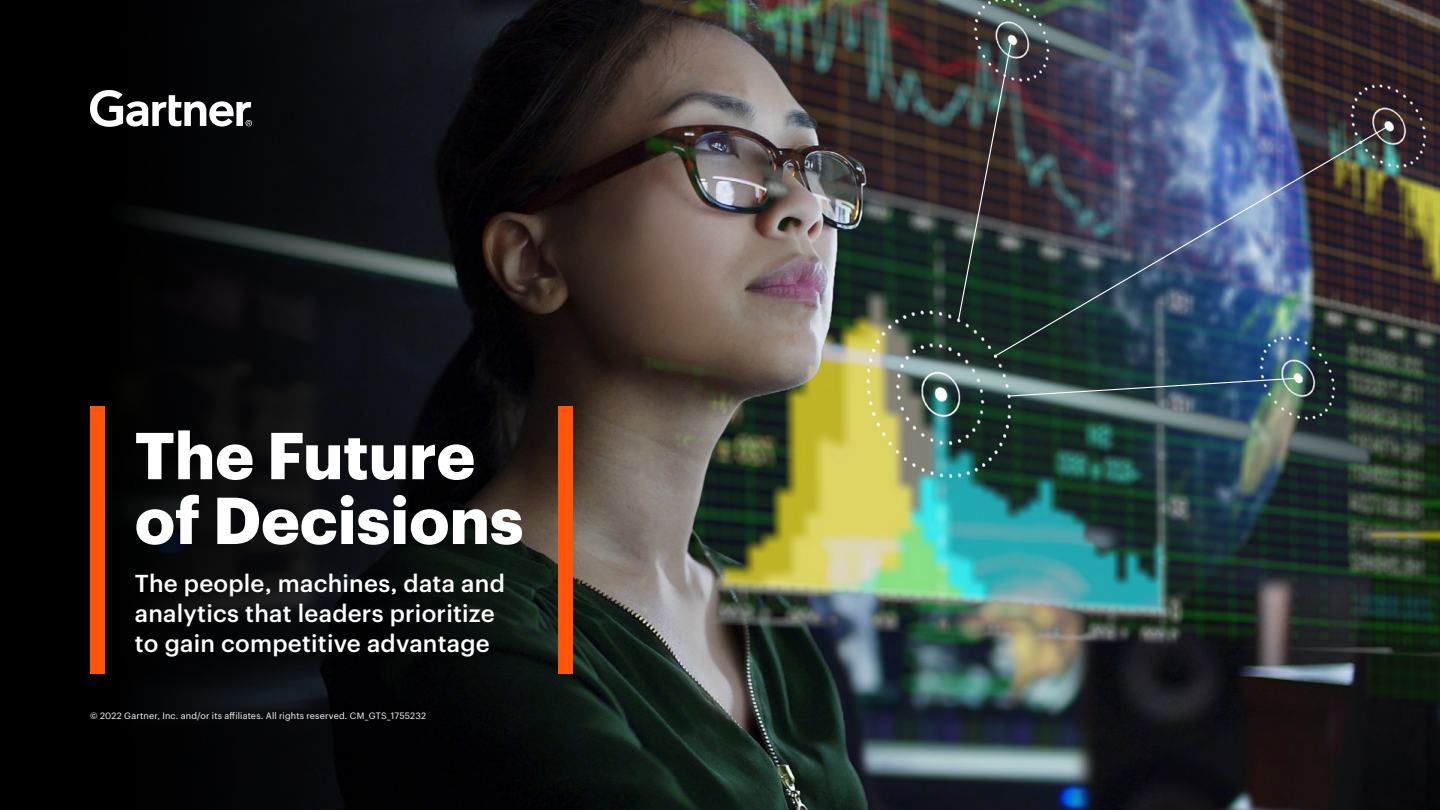
<style>
.page{position:relative;width:1440px;height:810px;background:#fff}
.page>*{position:absolute;margin:0;border:0;box-sizing:border-box;transform-origin:0 0}
.t1{font:700 64.8px/64.8px "Graphik";color:#fff}
.t2{font:500 24px/30px "Graphik";letter-spacing:.01em;color:#fff}
.t3{font:9px "Graphik";letter-spacing:.02em;color:#fff}
</style>
<div class="page">
<img style="left:0;top:0;width:1437px;height:810px">
<svg style="left:957px;top:38px;width:56px;height:283px;background:#383c3a"></svg>
<img style="left:994px;top:124px;width:396px;height:233px">
<svg style="left:90px;top:90px;width:162px;height:37px"></svg>
<div style="left:90px;top:406px;width:14px;height:268px;background:#ff540a"></div>
<div style="left:558px;top:406px;width:14px;height:268px;background:#ff540a"></div>
<h1 class="t1" style="left:135px;top:418px;width:390px">The Future of Decisions</h1>
<p class="t2" style="left:135px;top:566px;width:372px">The people, machines, data and analytics that leaders prioritize to gain competitive advantage</p>
<p class="t3" style="left:90px;top:709px;width:337px">© 2022 Gartner, Inc. and/or its affiliates. All rights reserved. CM_GTS_1755232</p>
</div>
